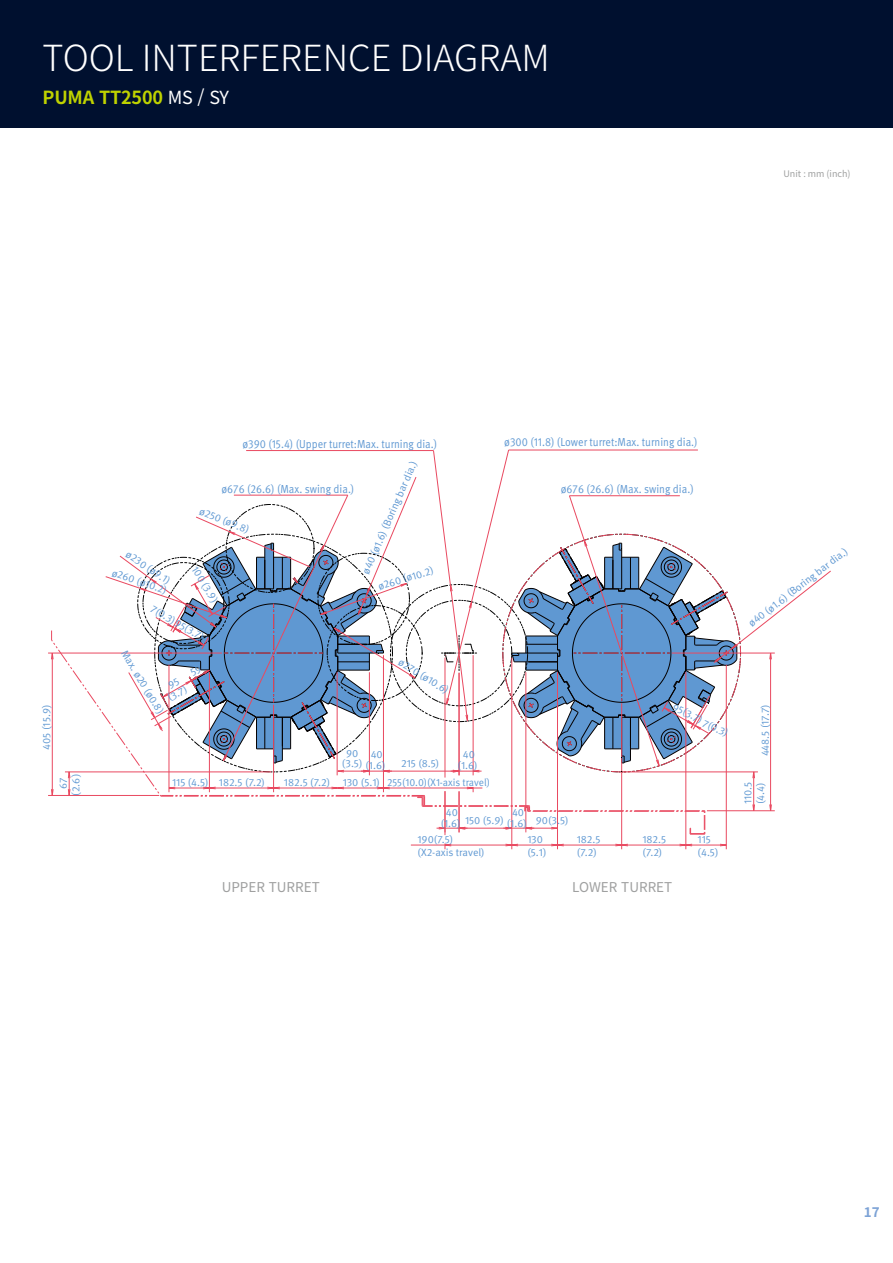
<style>
.page{position:relative;width:893px;height:1263px;background:#fff}
.page>*{position:absolute;margin:0;border:0;box-sizing:border-box;transform-origin:0 0}
.t1{font:300 36px "Noto Sans KR";color:#fff}
.t2{font:700 18px "Noto Sans KR";letter-spacing:-.01em;color:#bfd200}
.t3{font:13.5px "Noto Sans KR";color:#9fa0a0}
.t4{font:700 13.5px "Noto Sans KR";color:#7da3d6}
.t5{font:11.7px "Doosan Meta Pro";color:#5f98d2;scale:.9 1}
.t6{font:10.5px/12.6px "Doosan Meta Pro";color:#5f98d2;text-align:center}
.t7{font:9px "Noto Sans KR";color:#9fa0a0}
.s1{font-weight:400;color:#fff}
</style>
<div class="page">
<div style="left:0;top:0;width:893px;height:128px;background:#00102f"></div>
<hr style="left:48px;top:795px;width:111px;height:1px;background:#e94960">
<hr style="left:48px;top:653px;width:174px;height:1px;background:#e94960">
<hr style="left:512px;top:658px;width:1px;height:191px;background:#e94960">
<hr style="left:557px;top:672px;width:1px;height:177px;background:#e94960">
<hr style="left:621px;top:703px;width:1px;height:146px;background:#e94960">
<hr style="left:686px;top:672px;width:1px;height:177px;background:#e94960">
<hr style="left:726px;top:665px;width:1px;height:184px;background:#e94960">
<hr style="left:512px;top:845px;width:45px;height:1px;background:#e94960">
<svg style="left:442px;top:843px;width:10px;height:6px"></svg>
<svg style="left:505px;top:844px;width:13px;height:2px"></svg>
<hr style="left:411px;top:845px;width:101px;height:1px;background:#e94960">
<svg style="left:551px;top:844px;width:13px;height:2px"></svg>
<hr style="left:557px;top:845px;width:65px;height:1px;background:#e94960">
<svg style="left:615px;top:844px;width:13px;height:2px"></svg>
<hr style="left:622px;top:845px;width:64px;height:1px;background:#e94960">
<svg style="left:679px;top:844px;width:13px;height:2px"></svg>
<hr style="left:686px;top:845px;width:40px;height:1px;background:#e94960">
<svg style="left:51px;top:450px;width:780px;height:385px"></svg>
<h1 class="t1" style="left:43px;top:38px;width:509px">TOOL INTERFERENCE DIAGRAM</h1>
<h2 class="t2" style="left:43px;top:87px;width:188px">PUMA TT2500 <span class="s1">MS / SY</span></h2>
<p class="t7" style="left:783px;top:169px;width:69px">Unit : mm (inch)</p>
<p class="t6" style="left:40px;top:750px;width:47px;rotate:-90deg">405 (15.9)</p>
<p class="t6" style="left:57px;top:795px;width:23px;rotate:-90deg">67 (2.6)</p>
<p class="t5" style="left:242px;top:437px;width:218px">ø390 (15.4) (Upper turret:Max. turning dia.)</p>
<p class="t5" style="left:504px;top:435px;width:216px">ø300 (11.8) (Lower turret:Max. turning dia.)</p>
<p class="t5" style="left:561px;top:482px;width:149px">ø676 (26.6) (Max. swing dia.)</p>
<p class="t6" style="left:359px;top:570px;width:123px;rotate:-66deg">ø40 (ø1.6) (Boring bar dia.)</p>
<p class="t5" style="left:221px;top:482px;width:149px">ø676 (26.6) (Max. swing dia.)</p>
<p class="t6" style="left:202px;top:505px;width:54px;rotate:22deg">ø250 (ø9.8)</p>
<p class="t6" style="left:130px;top:548px;width:53px;rotate:34deg">ø230 (ø9.1)</p>
<p class="t6" style="left:200px;top:564px;width:42px;rotate:59deg">100 (3.9)</p>
<p class="t6" style="left:377px;top:581px;width:59px;rotate:-17deg">ø260 (ø10.2)</p>
<p class="t6" style="left:114px;top:566px;width:59px;rotate:19deg">ø260 (ø10.2)</p>
<p class="t6" style="left:155px;top:602px;width:61px;rotate:31deg">7(0.3) 95(3.7)</p>
<p class="t6" style="left:129px;top:648px;width:73px;rotate:59deg">M ax. ø20 (ø0.8)</p>
<p class="t6" style="left:161px;top:684px;width:22px;line-height:10.5px;rotate:-28deg">95 (3.7)</p>
<p class="t6" style="left:172px;top:776px;width:38px">115 (4.5)</p>
<p class="t6" style="left:403px;top:656px;width:58px;rotate:32deg">ø270 (ø10.6)</p>
<p class="t6" style="left:342px;top:748px;width:22px;line-height:10.5px">90 (3.5)</p>
<p class="t6" style="left:366px;top:750px;width:21px;line-height:10.5px">40 (1.6)</p>
<p class="t6" style="left:401px;top:758px;width:40px">215 (8.5)</p>
<p class="t6" style="left:458px;top:750px;width:21px;line-height:10.5px">40 (1.6)</p>
<p class="t6" style="left:219px;top:776px;width:48px">182.5 (7.2)</p>
<p class="t6" style="left:284px;top:776px;width:208px">182.5 (7.2) 130 (5.1) 255(10.0)(X1-axis travel)</p>
<p class="t6" style="left:441px;top:808px;width:21px;line-height:10.5px">40 (1.6)</p>
<p class="t6" style="left:465px;top:815px;width:40px">150 (5.9)</p>
<p class="t6" style="left:507px;top:808px;width:21px;line-height:10.5px">40 (1.6)</p>
<p class="t6" style="left:536px;top:815px;width:34px">90(3.5)</p>
<p class="t6" style="left:418px;top:833px;width:69px;text-align:left">190(7.5) (X2-axis travel)</p>
<p class="t6" style="left:527px;top:833px;width:21px;text-align:left">130 (5.1)</p>
<p class="t6" style="left:577px;top:833px;width:25px;text-align:left">182.5 (7.2)</p>
<p class="t6" style="left:676px;top:701px;width:63px;rotate:25deg">95(3.7) 7(0.3)</p>
<p class="t6" style="left:642px;top:833px;width:25px;text-align:left">182.5 (7.2)</p>
<p class="t6" style="left:698px;top:833px;width:22px;text-align:left">115 (4.5)</p>
<p class="t3" style="left:222px;top:880px;width:100px">UPPER TURRET</p>
<p class="t3" style="left:572px;top:880px;width:102px">LOWER TURRET</p>
<p class="t6" style="left:746px;top:619px;width:123px;rotate:-37deg">ø40 (ø1.6) (Boring bar dia.)</p>
<p class="t6" style="left:759px;top:756px;width:54px;rotate:-90deg">448.5 (17.7)</p>
<p class="t6" style="left:742px;top:804px;width:24px;text-align:left;rotate:-90deg">110.5 (4.4)</p>
<p class="t4" style="left:864px;top:1205px;width:17px">17</p>
</div>
